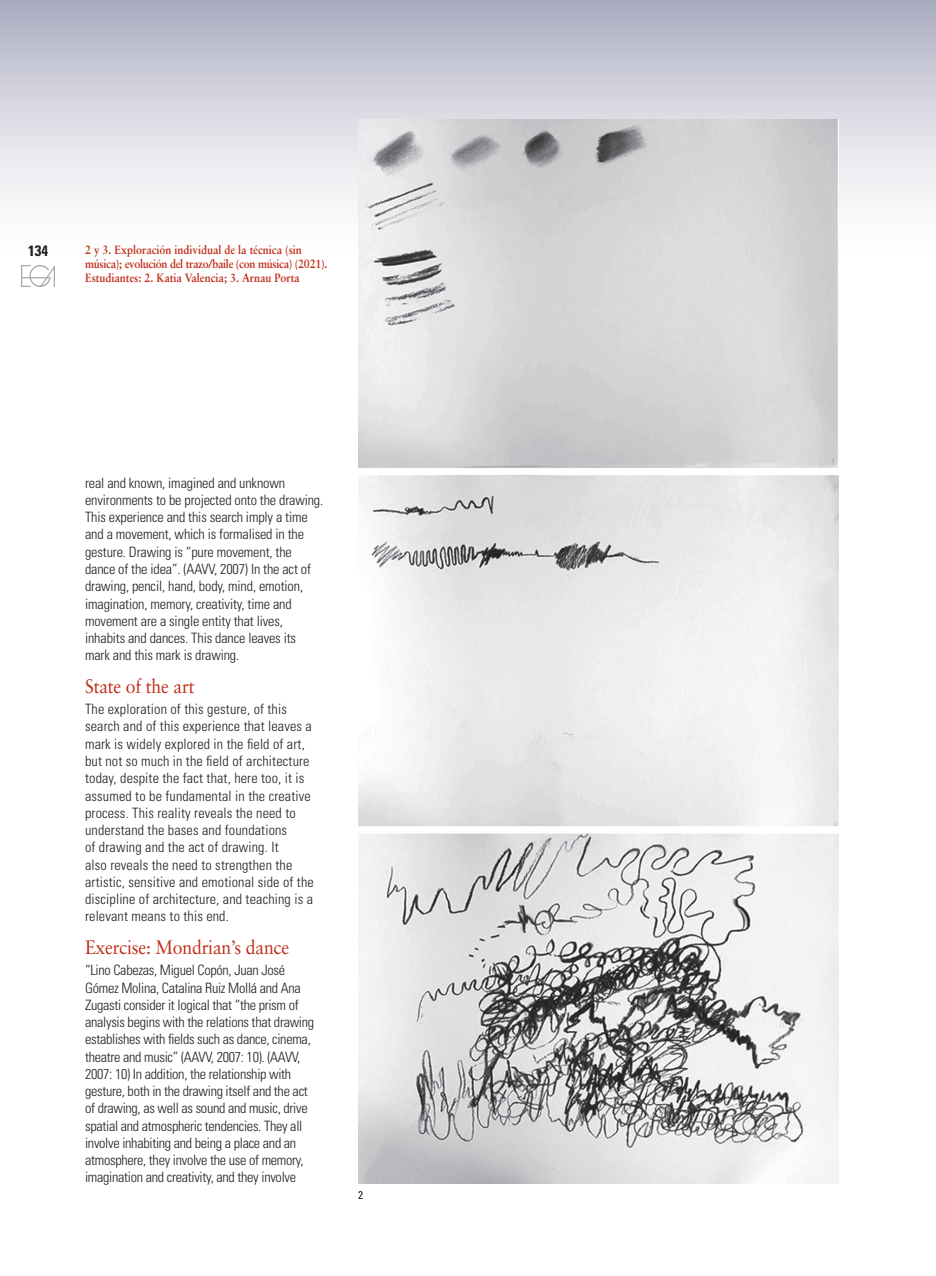
<style>
.page{position:relative;width:936px;height:1276px;background:#fff}
.page>*{position:absolute;margin:0;border:0;box-sizing:border-box;transform-origin:0 0}
.TITULAR_1_INGLES{font:19.5px "Sabon";letter-spacing:-.01em;color:#c02d19;scale:.9 1}
.t1{font:700 condensed 15px "Univers";color:#231f20}
.t2{font:300 condensed 14.25px/17.2px "Univers";letter-spacing:-.01em;color:#231f20}
.t3{font:300 condensed 14.25px/17.2px "Univers";letter-spacing:.01em;color:#231f20}
.Body_Text{font:700 12px/14.2px "Sabon";color:#c02d19;scale:.9 1}
.PIES_DE_FOTO_INGLES{font:condensed 11.25px "Univers";color:#231f20}
</style>
<div class="page">
<div style="left:0;top:0;width:935px;height:259px;background:linear-gradient(to bottom,#b0b1c4,#fff)"></div>
<img style="left:358px;top:119px;width:480px;height:1064px">
<img style="left:22px;top:265px;width:33px;height:21px">
<p class="t1" style="left:28px;top:242px;width:21px">134</p>
<p class="Body_Text" style="left:85px;top:242px;width:271px">2 y 3. Exploración individual de la técnica (sin música); evolución del trazo/baile (con música) (2021).<br>Estudiantes: 2. Katia Valencia; 3. Arnau Porta</p>
<p class="t2" style="left:85px;top:474px;width:240px">real and known, imagined and unknown environments to be projected onto the drawing.</p>
<p class="t2" style="left:85px;top:508px;width:227px">This experience and this search imply a time and a movement, which is formalised in the gesture. Drawing is “pure movement, the dance of the idea”. (AAVV, 2007) In the act of drawing, pencil, hand, body, mind, emotion, imagination, memory, creativity, time and movement are a single entity that lives, inhabits and dances. This dance leaves its mark and this mark is drawing.</p>
<p class="TITULAR_1_INGLES" style="left:85px;top:674px;width:123px">State of the art</p>
<p class="t3" style="left:85px;top:700px;width:230px">The exploration of this gesture, of this search and of this experience that leaves a mark is widely explored in the field of art, but not so much in the field of architecture today, despite the fact that, here too, it is assumed to be fundamental in the creative process. This reality reveals the need to understand the bases and foundations<br>of drawing and the act of drawing. It<br>also reveals the need to strengthen the artistic, sensitive and emotional side of the discipline of architecture, and teaching is a relevant means to this end.</p>
<p class="TITULAR_1_INGLES" style="left:85px;top:935px;width:228px">Exercise: Mondrian’s dance</p>
<p class="t2" style="left:85px;top:961px;width:231px">“Lino Cabezas, Miguel Copón, Juan José Gómez Molina, Catalina Ruiz Mollá and Ana Zugasti consider it logical that “the prism of analysis begins with the relations that drawing establishes with fields such as dance, cinema, theatre and music” (AAVV, 2007: 10). (AAVV, 2007: 10) In addition, the relationship with gesture, both in the drawing itself and the act of drawing, as well as sound and music, drive spatial and atmospheric tendencies. They all involve inhabiting and being a place and an atmosphere, they involve the use of memory, imagination and creativity, and they involve</p>
<p class="PIES_DE_FOTO_INGLES" style="left:358px;top:1188px;width:6px">2</p>
</div>
